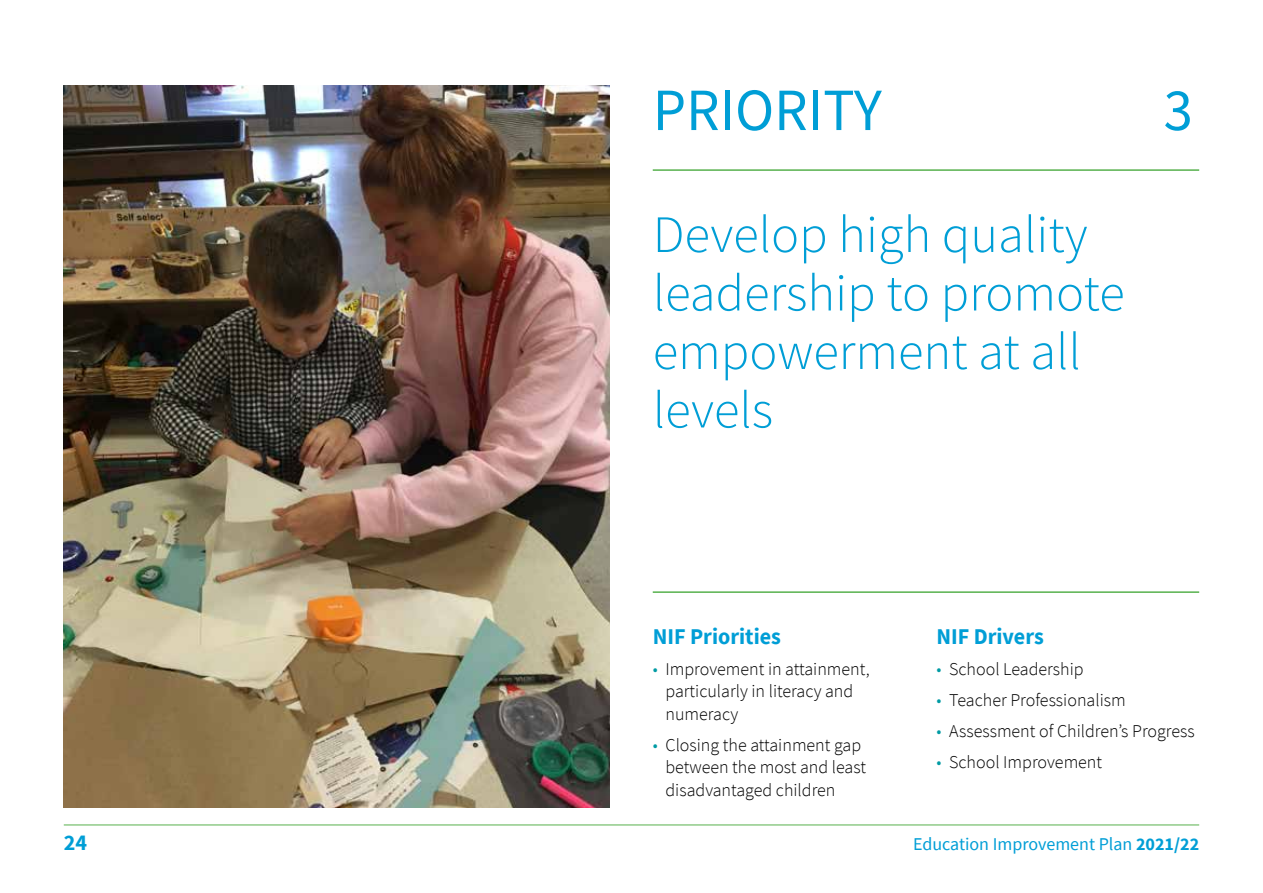
<style>
.page{position:relative;width:1263px;height:893px;background:#fff}
.page>*{position:absolute;margin:0;border:0;box-sizing:border-box;transform-origin:0 0}
.t1{font:60px "Source Sans Pro";color:#009ed6}
.t2{font:300 52.5px/58.5px "Source Sans Pro";color:#009ed6}
.t3{font:700 22.5px "Source Sans Pro";color:#009ed6}
.t4{font:300 18px/22.5px "Source Sans Pro";color:#000}
.t5{font:18px "Source Sans Pro";color:#009ed6}
.s1{color:#009ba4}
.s2{font-weight:700}
</style>
<div class="page">
<hr style="left:64px;top:825px;width:1135px;height:1px;background:#57b14d">
<hr style="left:653px;top:169px;width:546px;height:2px;background:#57b14d">
<hr style="left:653px;top:591px;width:546px;height:2px;background:#57b14d">
<img style="left:64px;top:85px;width:545px;height:723px">
<h1 class="t1" style="left:653px;top:72px;width:231px">PRIORITY</h1>
<h1 class="t1" style="left:1163px;top:72px;width:31px">3</h1>
<h2 class="t2" style="left:653px;top:205px;width:473px">Develop high quality leadership to promote empowerment at all levels</h2>
<p class="t3" style="left:653px;top:621px;width:130px">NIF Priorities</p>
<p class="t4" style="left:665px;top:658px;width:206px;text-indent:-13px"><span class="s1">•</span> Improvement in attainment, particularly in literacy and numeracy</p>
<p class="t4" style="left:665px;top:734px;width:202px;text-indent:-13px"><span class="s1">•</span> Closing the attainment gap between the most and least disadvantaged children</p>
<p class="t3" style="left:936px;top:621px;width:109px">NIF Drivers</p>
<p class="t4" style="left:936px;top:658px;width:149px"><span class="s1">•</span> School Leadership</p>
<p class="t4" style="left:936px;top:689px;width:191px"><span class="s1">•</span> Teacher Professionalism</p>
<p class="t4" style="left:936px;top:720px;width:260px"><span class="s1">•</span> Assessment of Children’s Progress</p>
<p class="t4" style="left:936px;top:751px;width:167px"><span class="s1">•</span> School Improvement</p>
<p class="t3" style="left:64px;top:828px;width:25px">24</p>
<p class="t5" style="left:913px;top:833px;width:288px">Education Improvement Plan <span class="s2">2021/22</span></p>
</div>
